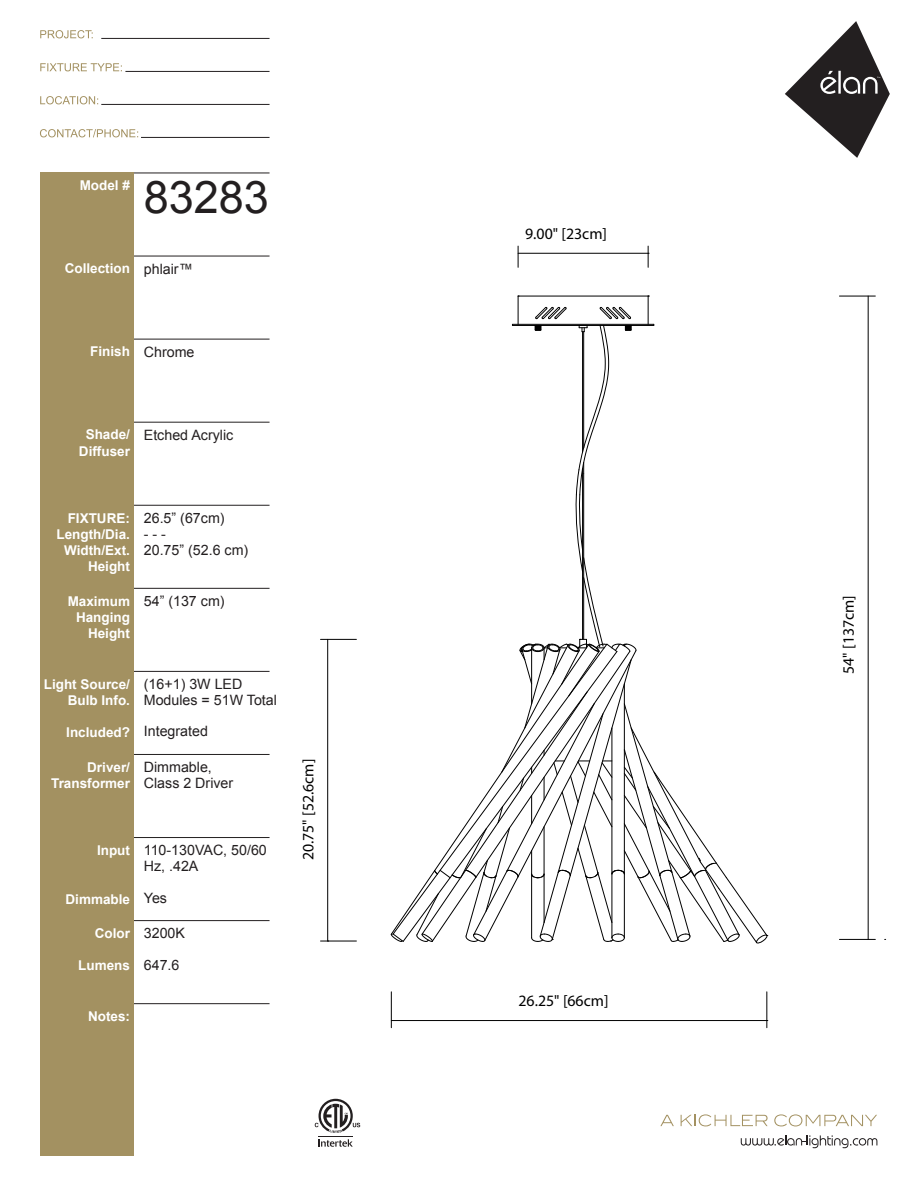
<style>
.page{position:relative;width:918px;height:1188px;background:#fff}
.page>*{position:absolute;margin:0;border:0;box-sizing:border-box;transform-origin:0 0}
.t1{font:45px "Arial";color:#231f20}
.t2{font:15.9px "Myriad Pro";color:#000}
.t3{font:14.25px/15.8px "Arial";color:#231f20}
.t4{font:700 13.5px/16.2px "Arial";color:#fff;text-align:right}
</style>
<div class="page">
<svg style="left:319px;top:1139px;width:34px;height:8px"></svg>
<hr style="left:319px;top:1136px;width:34px;height:1px;background:#231f20">
<svg style="left:315px;top:1099px;width:45px;height:34px"></svg>
<hr style="left:101px;top:38px;width:169px;height:1px;background:#231f20">
<hr style="left:125px;top:71px;width:145px;height:1px;background:#231f20">
<hr style="left:101px;top:104px;width:169px;height:1px;background:#231f20">
<hr style="left:141px;top:137px;width:129px;height:1px;background:#231f20">
<svg style="left:40px;top:129px;width:98px;height:8px"></svg>
<svg style="left:40px;top:96px;width:58px;height:8px"></svg>
<svg style="left:40px;top:63px;width:82px;height:8px"></svg>
<svg style="left:40px;top:30px;width:53px;height:8px"></svg>
<svg style="left:785px;top:21px;width:105px;height:137px"></svg>
<hr style="left:50px;top:256px;width:220px;height:1px;background:#231f20">
<hr style="left:50px;top:173px;width:220px;height:1px;background:#231f20">
<hr style="left:50px;top:339px;width:220px;height:1px;background:#231f20">
<hr style="left:50px;top:422px;width:220px;height:1px;background:#231f20">
<hr style="left:50px;top:505px;width:220px;height:1px;background:#231f20">
<hr style="left:50px;top:588px;width:220px;height:1px;background:#231f20">
<hr style="left:50px;top:671px;width:220px;height:1px;background:#231f20">
<hr style="left:50px;top:754px;width:220px;height:1px;background:#231f20">
<hr style="left:50px;top:837px;width:220px;height:1px;background:#231f20">
<hr style="left:50px;top:920px;width:220px;height:1px;background:#231f20">
<hr style="left:50px;top:1003px;width:220px;height:1px;background:#231f20">
<div style="left:40px;top:172px;width:94px;height:983px;background:#a39161"></div>
<svg style="left:660px;top:1115px;width:14px;height:11px"></svg>
<svg style="left:681px;top:1114px;width:87px;height:12px"></svg>
<svg style="left:774px;top:1114px;width:103px;height:12px"></svg>
<svg style="left:741px;top:1135px;width:136px;height:13px"></svg>
<hr style="left:321px;top:639px;width:35px;height:1px;background:#000">
<hr style="left:321px;top:941px;width:35px;height:1px;background:#000">
<hr style="left:327px;top:639px;width:1px;height:302px;background:#000">
<svg style="left:518px;top:246px;width:1px;height:21px"></svg>
<hr style="left:518px;top:253px;width:130px;height:1px;background:#000">
<svg style="left:648px;top:246px;width:1px;height:21px"></svg>
<hr style="left:839px;top:296px;width:36px;height:1px;background:#000">
<hr style="left:839px;top:939px;width:36px;height:1px;background:#000">
<hr style="left:868px;top:296px;width:1px;height:643px;background:#000">
<hr style="left:391px;top:992px;width:1px;height:36px;background:#000">
<hr style="left:767px;top:992px;width:1px;height:36px;background:#000">
<hr style="left:391px;top:1020px;width:376px;height:1px;background:#000">
<svg style="left:391px;top:933px;width:13px;height:9px"></svg>
<svg style="left:416px;top:296px;width:352px;height:648px"></svg>
<p class="t4" style="left:80px;top:178px;width:52px">Model #</p>
<h1 class="t1" style="left:144px;top:167px;width:127px">83283</h1>
<p class="t2" style="left:525px;top:224px;width:83px">9.00" [23cm]</p>
<p class="t4" style="left:65px;top:261px;width:67px">Collection</p>
<p class="t3" style="left:144px;top:261px;width:51px">phlair™</p>
<p class="t4" style="left:90px;top:344px;width:41px">Finish</p>
<p class="t3" style="left:144px;top:344px;width:52px">Chrome</p>
<p class="t4" style="left:79px;top:427px;width:53px;text-align:center">Shade/<br>Diffuser</p>
<p class="t3" style="left:144px;top:427px;width:91px">Etched Acrylic</p>
<p class="t4" style="left:56px;top:510px;width:75px">FIXTURE:<br>Length/Dia.<br>Width/Ext.<br>Height</p>
<p class="t4" style="left:68px;top:593px;width:64px">Maximum<br>Hanging<br>Height</p>
<p class="t4" style="left:44px;top:676px;width:88px">Light Source/<br>Bulb Info.</p>
<p class="t4" style="left:66px;top:725px;width:65px">Included?</p>
<p class="t4" style="left:51px;top:759px;width:80px">Driver/<br>Transformer</p>
<p class="t3" style="left:144px;top:510px;width:82px">26.5” (67cm)</p>
<p class="t3" style="left:144px;top:526px;width:106px">- - -<br>20.75” (52.6 cm)</p>
<p class="t3" style="left:144px;top:593px;width:82px">54” (137 cm)</p>
<p class="t3" style="left:144px;top:677px;width:135px">(16+1) 3W LED<br>Modules = 51W Total</p>
<p class="t3" style="left:144px;top:724px;width:66px">Integrated</p>
<p class="t3" style="left:144px;top:760px;width:91px">Dimmable,<br>Class 2 Driver</p>
<p class="t4" style="left:97px;top:842px;width:34px">Input</p>
<p class="t4" style="left:66px;top:891px;width:66px">Dimmable</p>
<p class="t4" style="left:95px;top:926px;width:37px">Color</p>
<p class="t4" style="left:78px;top:958px;width:53px">Lumens</p>
<p class="t3" style="left:144px;top:843px;width:125px">110-130VAC, 50/60<br>Hz, .42A</p>
<p class="t3" style="left:144px;top:890px;width:25px">Yes</p>
<p class="t3" style="left:144px;top:926px;width:43px">3200K</p>
<p class="t3" style="left:144px;top:957px;width:37px">647.6</p>
<p class="t2" style="left:298px;top:860px;width:103px;rotate:-90deg">20.75" [52.6cm]</p>
<p class="t2" style="left:839px;top:674px;width:80px;rotate:-90deg">54" [137cm]</p>
<p class="t2" style="left:519px;top:991px;width:92px">26.25" [66cm]</p>
<p class="t4" style="left:88px;top:1009px;width:43px">Notes:</p>
</div>
